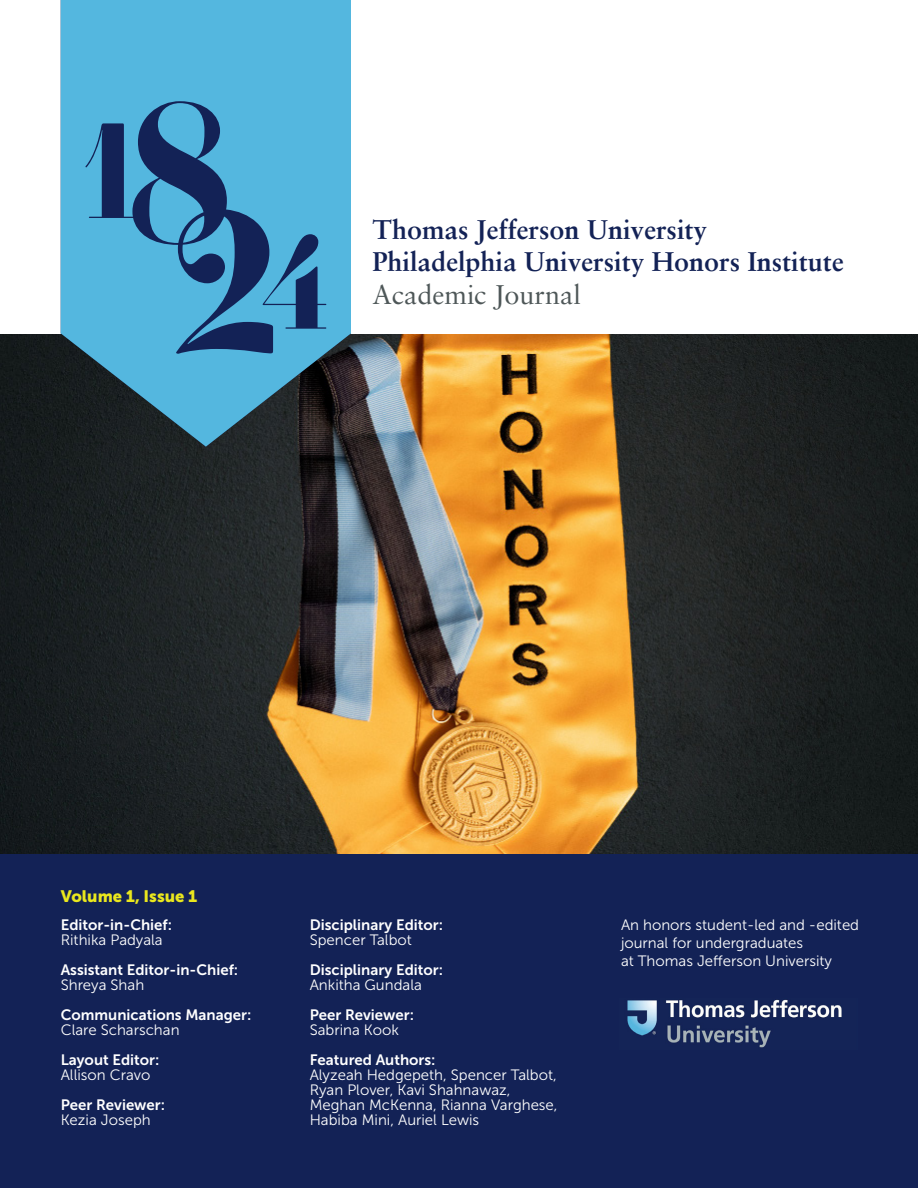
<style>
.page{position:relative;width:918px;height:1188px;background:#fff}
.page>*{position:absolute;margin:0;border:0;box-sizing:border-box;transform-origin:0 0}
.t1{font:700 27px/32.4px "Sabon LT Pro";color:#132256}
.t2{font:16.5px "Museo Sans 900";color:#eae71d}
.t3{font:15px/15px "Museo Sans 300";color:#fff}
.t4{font:15px "Museo Sans 700";color:#fff}
.s1{font-weight:400;color:#4e5758}
</style>
<div class="page">
<div style="left:0;top:834px;width:918px;height:354px;background:#132256"></div>
<img style="left:0;top:334px;width:918px;height:520px">
<svg style="left:61px;top:0;width:290px;height:447px;background:#4896b6"></svg>
<svg style="left:273px;top:234px;width:53px;height:95px;background:#3b7eab"></svg>
<svg style="left:85px;top:101px;width:188px;height:253px;background:#408ab5"></svg>
<img style="left:627px;top:999px;width:215px;height:49px">
<p class="t1" style="left:373px;top:212px;width:336px">Thomas Jefferson University</p>
<p class="t1" style="left:373px;top:245px;width:473px">Philadelphia University Honors Institute<br><span class="s1">Academic Journal</span></p>
<p class="t2" style="left:61px;top:886px;width:138px">Volume 1, Issue 1</p>
<p class="t4" style="left:61px;top:917px;width:113px">Editor-in-Chief:</p>
<p class="t3" style="left:61px;top:933px;width:104px">Rithika Padyala</p>
<p class="t4" style="left:61px;top:962px;width:179px">Assistant Editor-in-Chief:</p>
<p class="t3" style="left:61px;top:978px;width:85px">Shreya Shah</p>
<p class="t4" style="left:61px;top:1007px;width:192px">Communications Manager:</p>
<p class="t3" style="left:61px;top:1023px;width:120px">Clare Scharschan</p>
<p class="t4" style="left:61px;top:1052px;width:100px">Layout Editor:</p>
<p class="t3" style="left:61px;top:1068px;width:91px">Allison Cravo</p>
<p class="t4" style="left:61px;top:1097px;width:106px">Peer Reviewer:</p>
<p class="t3" style="left:61px;top:1113px;width:91px">Kezia Joseph</p>
<p class="t4" style="left:310px;top:917px;width:135px">Disciplinary Editor:</p>
<p class="t3" style="left:310px;top:933px;width:104px">Spencer Talbot</p>
<p class="t4" style="left:310px;top:962px;width:135px">Disciplinary Editor:</p>
<p class="t3" style="left:310px;top:978px;width:114px">Ankitha Gundala</p>
<p class="t4" style="left:310px;top:1007px;width:106px">Peer Reviewer:</p>
<p class="t3" style="left:310px;top:1023px;width:91px">Sabrina Kook</p>
<p class="t4" style="left:310px;top:1052px;width:127px">Featured Authors:</p>
<p class="t3" style="left:310px;top:1068px;width:249px">Alyzeah Hedgepeth, Spencer Talbot,<br>Ryan Plover, Kavi Shahnawaz,<br>Meghan McKenna, Rianna Varghese,<br>Habiba Mini, Auriel Lewis</p>
<p class="t3" style="left:621px;top:916px;width:240px;line-height:18px">An honors student-led and -edited journal for undergraduates<br>at Thomas Jefferson University</p>
</div>
